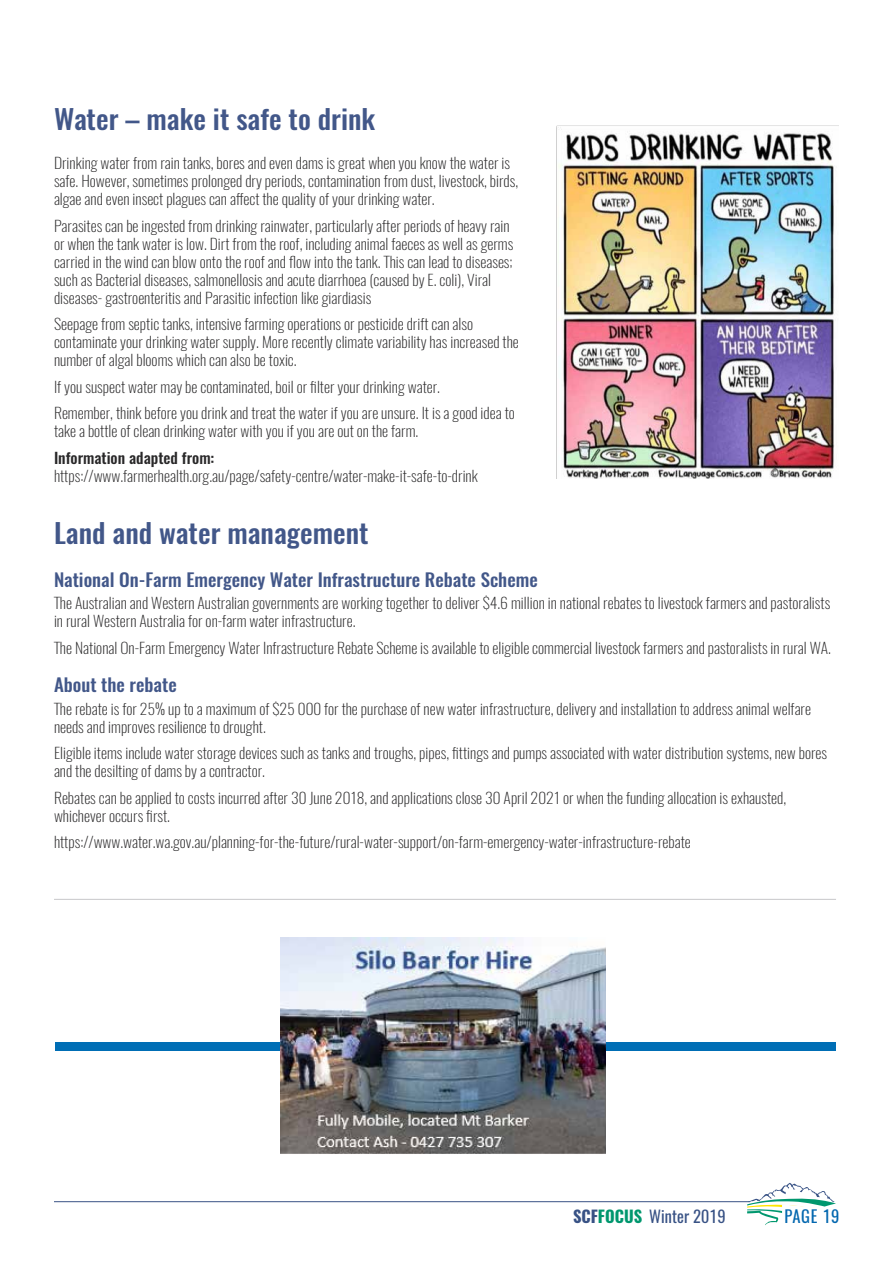
<style>
.page{position:relative;width:893px;height:1263px;background:#fff}
.page>*{position:absolute;margin:0;border:0;box-sizing:border-box;transform-origin:0 0}
.t1{font:500 27px "Oswald";color:#425789;scale:1.05 1}
.t2{font:500 18px "Oswald";color:#425789;scale:1.05 1}
.t3{font:italic 16.5px "Oswald";color:#385285}
.t4{font:16.5px "Oswald";letter-spacing:.045em;color:#0367af}
.t5{font:200 15px/18px "Oswald";color:#292829;scale:1.05 1}
.t6{font:500 15px "Oswald";color:#292829;scale:1.05 1}
.s1{font-weight:700;font-style:normal}
.s2{font-weight:700;font-style:normal;color:#00976e}
</style>
<div class="page">
<img style="left:556px;top:125px;width:283px;height:353px">
<svg style="left:747px;top:1183px;width:89px;height:42px"></svg>
<hr style="left:54px;top:1201px;width:696px;height:1px;background:#385285">
<hr style="left:54px;top:899px;width:782px;height:1px;background:#c7c8ca">
<div style="left:55px;top:1042px;width:781px;height:8px;background:#006eb5"></div>
<img style="left:280px;top:938px;width:325px;height:216px">
<h1 class="t1" style="left:54px;top:100px;width:307px">Water – make it safe to drink</h1>
<p class="t5" style="left:54px;top:154px;width:444px">Drinking water from rain tanks, bores and even dams is great when you know the water is safe. However, sometimes prolonged dry periods, contamination from dust, livestock, birds, algae and even insect plagues can affect the quality of your drinking water.</p>
<p class="t5" style="left:54px;top:217px;width:439px">Parasites can be ingested from drinking rainwater, particularly after periods of heavy rain or when the tank water is low. Dirt from the roof, including animal faeces as well as germs carried in the wind can blow onto the roof and flow into the tank. This can lead to diseases; such as Bacterial diseases, salmonellosis and acute diarrhoea (caused by E. coli), Viral diseases- gastroenteritis and Parasitic infection like giardiasis</p>
<p class="t5" style="left:54px;top:315px;width:444px">Seepage from septic tanks, intensive farming operations or pesticide drift can also contaminate your drinking water supply. More recently climate variability has increased the number of algal blooms which can also be toxic.</p>
<p class="t5" style="left:54px;top:374px;width:440px;line-height:26.5px">If you suspect water may be contaminated, boil or filter your drinking water.<br>Remember, think before you drink and treat the water if you are unsure. It is a good idea to</p>
<p class="t5" style="left:54px;top:422px;width:348px">take a bottle of clean drinking water with you if you are out on the farm.</p>
<p class="t6" style="left:54px;top:447px;width:154px">Information adapted from:</p>
<p class="t5" style="left:54px;top:467px;width:405px">https://www.farmerhealth.org.au/page/safety-centre/water-make-it-safe-to-drink</p>
<h1 class="t1" style="left:54px;top:514px;width:301px">Land and water management</h1>
<p class="t2" style="left:54px;top:567px;width:462px">National On-Farm Emergency Water Infrastructure Rebate Scheme</p>
<p class="t5" style="left:54px;top:594px;width:741px">The Australian and Western Australian governments are working together to deliver $4.6 million in national rebates to livestock farmers and pastoralists in rural Western Australia for on-farm water infrastructure.</p>
<p class="t5" style="left:54px;top:639px;width:741px">The National On-Farm Emergency Water Infrastructure Rebate Scheme is available to eligible commercial livestock farmers and pastoralists in rural WA.</p>
<p class="t2" style="left:54px;top:672px;width:118px">About the rebate</p>
<p class="t5" style="left:54px;top:699px;width:722px">The rebate is for 25% up to a maximum of $25 000 for the purchase of new water infrastructure, delivery and installation to address animal welfare needs and improves resilience to drought.</p>
<p class="t5" style="left:54px;top:744px;width:738px">Eligible items include water storage devices such as tanks and troughs, pipes, fittings and pumps associated with water distribution systems, new bores and the desilting of dams by a contractor.</p>
<p class="t5" style="left:54px;top:788px;width:699px">Rebates can be applied to costs incurred after 30 June 2018, and applications close 30 April 2021 or when the funding allocation is exhausted, whichever occurs first.</p>
<p class="t5" style="left:54px;top:833px;width:608px">https://www.water.wa.gov.au/planning-for-the-future/rural-water-support/on-farm-emergency-water-infrastructure-rebate</p>
<p class="t3" style="left:573px;top:1205px;width:157px"><span class="s1">SCF</span><span class="s2">FOCUS</span> Winter 2019</p>
<p class="t4" style="left:784px;top:1204px;width:56px">PAGE 19</p>
</div>
